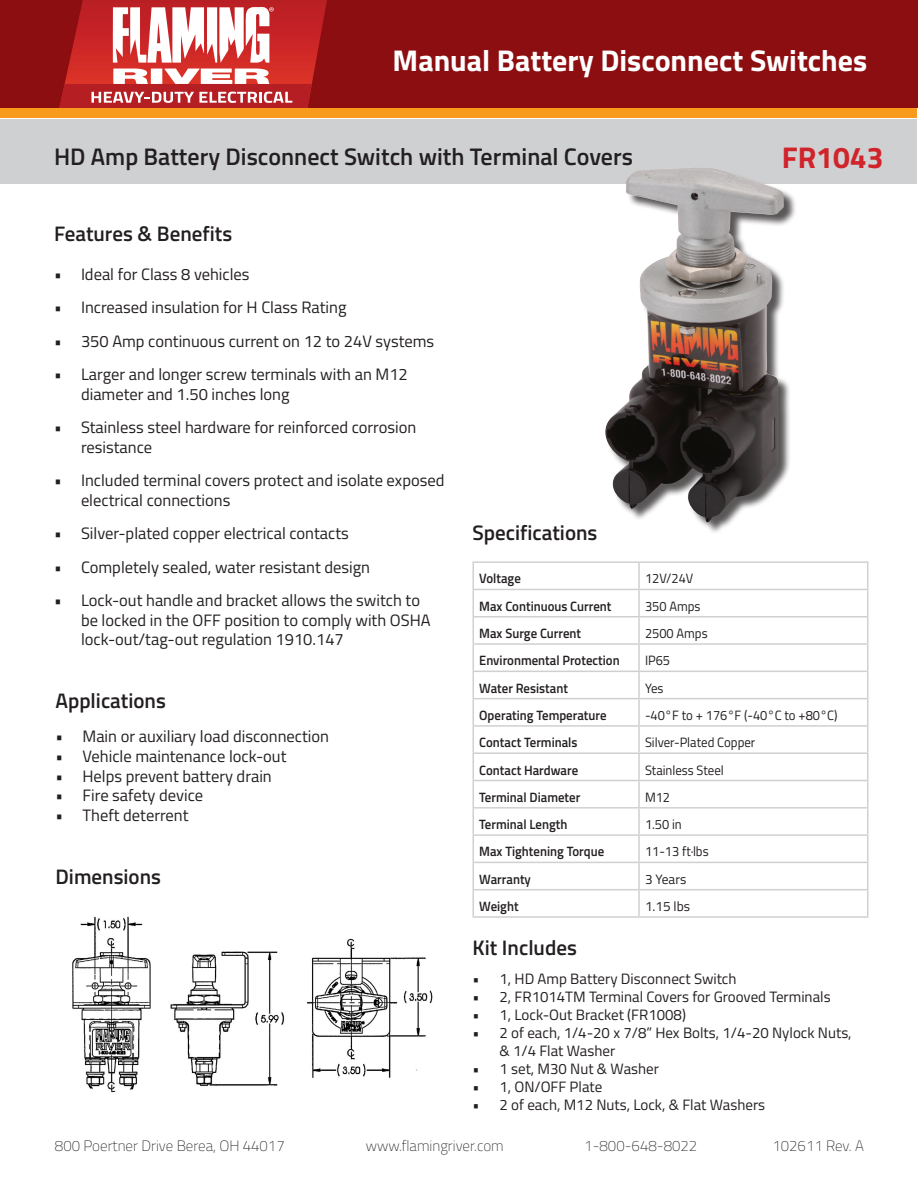
<style>
.page{position:relative;width:918px;height:1188px;background:#fff}
.page>*{position:absolute;margin:0;border:0;box-sizing:border-box;transform-origin:0 0}
.t1{font:700 30px "Titillium Web";color:#fff}
.t2{font:700 30px "Titillium Web";color:#d1232a}
.t3{font:600 24px "Titillium Web";color:#231f20}
.t4{font:600 21px "Titillium Web";color:#231f20}
.t5{font:16.5px/19.8px "Titillium Web";color:#231f20}
.t6{font:15px/18px "Titillium Web";color:#231f20}
.t7{font:100 15px "Titillium Web";color:#231f20}
.t8{font:600 13.5px "Titillium Web";color:#231f20;scale:.95 1}
.t9{font:13.5px "Titillium Web";color:#231f20;scale:.95 1}
.t10{font:13.5px "Titillium Web";color:#231f20}
</style>
<div class="page">
<div style="left:765px;top:119px;width:152px;height:65px;background:#cfd0d2"></div>
<div style="left:0;top:119px;width:765px;height:65px;background:#cfd0d2"></div>
<div style="left:0;top:0;width:918px;height:108px;background:#8d0e11"></div>
<svg style="left:59px;top:0;width:268px;height:108px;background:#d16263"></svg>
<div style="left:1px;top:109px;width:916px;height:9px;background:#f89a1c"></div>
<svg style="left:474px;top:588px;width:393px;height:303px"></svg>
<hr style="left:472px;top:561px;width:167px;height:2px;background:#cfd0d2">
<hr style="left:472px;top:563px;width:2px;height:26px;background:#cfd0d2">
<hr style="left:639px;top:561px;width:229px;height:2px;background:#cfd0d2">
<hr style="left:638px;top:563px;width:2px;height:26px;background:#cfd0d2">
<hr style="left:472px;top:589px;width:167px;height:1px;background:#cfd0d2">
<hr style="left:472px;top:590px;width:2px;height:26px;background:#cfd0d2">
<hr style="left:639px;top:589px;width:229px;height:1px;background:#cfd0d2">
<hr style="left:638px;top:590px;width:2px;height:26px;background:#cfd0d2">
<hr style="left:472px;top:616px;width:167px;height:2px;background:#cfd0d2">
<hr style="left:472px;top:618px;width:2px;height:25px;background:#cfd0d2">
<hr style="left:639px;top:616px;width:229px;height:2px;background:#cfd0d2">
<hr style="left:638px;top:618px;width:2px;height:25px;background:#cfd0d2">
<hr style="left:472px;top:643px;width:167px;height:2px;background:#cfd0d2">
<hr style="left:472px;top:645px;width:2px;height:26px;background:#cfd0d2">
<hr style="left:639px;top:643px;width:229px;height:2px;background:#cfd0d2">
<hr style="left:638px;top:645px;width:2px;height:26px;background:#cfd0d2">
<hr style="left:472px;top:671px;width:167px;height:1px;background:#cfd0d2">
<hr style="left:472px;top:672px;width:2px;height:26px;background:#cfd0d2">
<hr style="left:639px;top:671px;width:229px;height:1px;background:#cfd0d2">
<hr style="left:638px;top:672px;width:2px;height:26px;background:#cfd0d2">
<hr style="left:472px;top:698px;width:167px;height:1px;background:#cfd0d2">
<hr style="left:472px;top:699px;width:2px;height:26px;background:#cfd0d2">
<hr style="left:639px;top:698px;width:229px;height:1px;background:#cfd0d2">
<hr style="left:638px;top:699px;width:2px;height:26px;background:#cfd0d2">
<hr style="left:472px;top:725px;width:167px;height:2px;background:#cfd0d2">
<hr style="left:472px;top:727px;width:2px;height:25px;background:#cfd0d2">
<hr style="left:639px;top:725px;width:229px;height:2px;background:#cfd0d2">
<hr style="left:638px;top:727px;width:2px;height:25px;background:#cfd0d2">
<hr style="left:472px;top:752px;width:167px;height:2px;background:#cfd0d2">
<hr style="left:472px;top:754px;width:2px;height:26px;background:#cfd0d2">
<hr style="left:639px;top:752px;width:229px;height:2px;background:#cfd0d2">
<hr style="left:638px;top:754px;width:2px;height:26px;background:#cfd0d2">
<hr style="left:472px;top:780px;width:167px;height:1px;background:#cfd0d2">
<hr style="left:472px;top:781px;width:2px;height:26px;background:#cfd0d2">
<hr style="left:639px;top:780px;width:229px;height:1px;background:#cfd0d2">
<hr style="left:638px;top:781px;width:2px;height:26px;background:#cfd0d2">
<hr style="left:472px;top:807px;width:167px;height:2px;background:#cfd0d2">
<hr style="left:472px;top:809px;width:2px;height:25px;background:#cfd0d2">
<hr style="left:639px;top:807px;width:229px;height:2px;background:#cfd0d2">
<hr style="left:638px;top:809px;width:2px;height:25px;background:#cfd0d2">
<hr style="left:472px;top:834px;width:167px;height:2px;background:#cfd0d2">
<hr style="left:472px;top:836px;width:2px;height:26px;background:#cfd0d2">
<hr style="left:639px;top:834px;width:229px;height:2px;background:#cfd0d2">
<hr style="left:638px;top:836px;width:2px;height:26px;background:#cfd0d2">
<hr style="left:472px;top:862px;width:167px;height:1px;background:#cfd0d2">
<hr style="left:472px;top:863px;width:2px;height:26px;background:#cfd0d2">
<hr style="left:639px;top:862px;width:229px;height:1px;background:#cfd0d2">
<hr style="left:638px;top:863px;width:2px;height:26px;background:#cfd0d2">
<hr style="left:472px;top:889px;width:167px;height:1px;background:#cfd0d2">
<hr style="left:472px;top:890px;width:2px;height:26px;background:#cfd0d2">
<hr style="left:639px;top:889px;width:229px;height:1px;background:#cfd0d2">
<hr style="left:638px;top:890px;width:2px;height:26px;background:#cfd0d2">
<svg style="left:867px;top:563px;width:1px;height:353px"></svg>
<hr style="left:472px;top:916px;width:167px;height:2px;background:#cfd0d2">
<hr style="left:639px;top:916px;width:229px;height:2px;background:#cfd0d2">
<img style="left:72px;top:916px;width:361px;height:177px">
<div style="left:606px;top:169px;width:191px;height:366px;background:#231f20;opacity:.75"></div>
<img style="left:605px;top:168px;width:173px;height:354px">
<p class="t1" style="left:393px;top:38px;width:476px">Manual Battery Disconnect Switches</p>
<p class="t3" style="left:54px;top:138px;width:581px">HD Amp Battery Disconnect Switch with Terminal Covers</p>
<p class="t2" style="left:782px;top:135px;width:103px">FR1043</p>
<p class="t4" style="left:54px;top:218px;width:180px">Features &amp; Benefits</p>
<p class="t5" style="left:54px;top:264px;width:197px">• Ideal for Class 8 vehicles</p>
<p class="t5" style="left:54px;top:297px;width:294px">• Increased insulation for H Class Rating</p>
<p class="t5" style="left:54px;top:330px;width:382px">• 350 Amp continuous current on 12 to 24V systems</p>
<p class="t5" style="left:81px;top:363px;width:328px;text-indent:-27px">• Larger and longer screw terminals with an M12 diameter and 1.50 inches long</p>
<p class="t5" style="left:81px;top:417px;width:337px;text-indent:-27px">• Stainless steel hardware for reinforced corrosion resistance</p>
<p class="t5" style="left:81px;top:470px;width:365px;text-indent:-27px">• Included terminal covers protect and isolate exposed electrical connections</p>
<p class="t5" style="left:54px;top:523px;width:296px">• Silver-plated copper electrical contacts</p>
<p class="t5" style="left:54px;top:556px;width:318px">• Completely sealed, water resistant design</p>
<p class="t5" style="left:81px;top:589px;width:351px;text-indent:-27px">• Lock-out handle and bracket allows the switch to be locked in the OFF position to comply with OSHA lock-out/tag-out regulation 1910.147</p>
<p class="t4" style="left:56px;top:685px;width:112px">Applications</p>
<p class="t5" style="left:56px;top:726px;width:275px">• Main or auxiliary load disconnection</p>
<p class="t5" style="left:56px;top:745px;width:233px">• Vehicle maintenance lock-out</p>
<p class="t5" style="left:56px;top:765px;width:218px">• Helps prevent battery drain</p>
<p class="t5" style="left:56px;top:785px;width:149px">• Fire safety device</p>
<p class="t5" style="left:56px;top:805px;width:135px">• Theft deterrent</p>
<p class="t4" style="left:56px;top:861px;width:107px">Dimensions</p>
<p class="t4" style="left:472px;top:517px;width:126px">Specifications</p>
<p class="t8" style="left:479px;top:569px;width:45px">Voltage</p>
<p class="t9" style="left:645px;top:569px;width:52px">12V/24V</p>
<p class="t8" style="left:479px;top:596px;width:141px">Max Continuous Current</p>
<p class="t9" style="left:645px;top:596px;width:60px">350 Amps</p>
<p class="t8" style="left:479px;top:623px;width:109px">Max Surge Current</p>
<p class="t9" style="left:645px;top:623px;width:67px">2500 Amps</p>
<p class="t8" style="left:479px;top:650px;width:149px">Environmental Protection</p>
<p class="t9" style="left:645px;top:651px;width:28px">IP65</p>
<p class="t8" style="left:479px;top:678px;width:95px">Water Resistant</p>
<p class="t9" style="left:645px;top:678px;width:21px">Yes</p>
<p class="t8" style="left:479px;top:705px;width:136px">Operating Temperature</p>
<p class="t9" style="left:645px;top:705px;width:204px">-40°F to + 176°F (-40°C to +80°C)</p>
<p class="t8" style="left:479px;top:732px;width:105px">Contact Terminals</p>
<p class="t9" style="left:645px;top:733px;width:118px">Silver-Plated Copper</p>
<p class="t8" style="left:479px;top:760px;width:106px">Contact Hardware</p>
<p class="t9" style="left:645px;top:760px;width:85px">Stainless Steel</p>
<p class="t8" style="left:479px;top:787px;width:108px">Terminal Diameter</p>
<p class="t9" style="left:645px;top:787px;width:28px">M12</p>
<p class="t8" style="left:479px;top:814px;width:94px">Terminal Length</p>
<p class="t9" style="left:645px;top:815px;width:40px">1.50 in</p>
<p class="t8" style="left:479px;top:842px;width:133px">Max Tightening Torque</p>
<p class="t9" style="left:645px;top:842px;width:69px">11-13 ft·lbs</p>
<p class="t8" style="left:479px;top:869px;width:56px">Warranty</p>
<p class="t10" style="left:645px;top:869px;width:43px">3 Years</p>
<p class="t8" style="left:479px;top:896px;width:43px">Weight</p>
<p class="t10" style="left:645px;top:896px;width:47px">1.15 lbs</p>
<p class="t4" style="left:472px;top:932px;width:106px">Kit Includes</p>
<p class="t6" style="left:472px;top:969px;width:266px">• 1, HD Amp Battery Disconnect Switch</p>
<p class="t6" style="left:472px;top:987px;width:360px">• 2, FR1014TM Terminal Covers for Grooved Terminals</p>
<p class="t6" style="left:472px;top:1005px;width:215px">• 1, Lock-Out Bracket (FR1008)</p>
<p class="t6" style="left:500px;top:1023px;width:354px;text-indent:-27px">• 2 of each, 1/4-20 x 7/8” Hex Bolts, 1/4-20 Nylock Nuts, &amp; 1/4 Flat Washer</p>
<p class="t6" style="left:472px;top:1059px;width:188px">• 1 set, M30 Nut &amp; Washer</p>
<p class="t6" style="left:472px;top:1077px;width:131px">• 1, ON/OFF Plate</p>
<p class="t6" style="left:472px;top:1095px;width:294px">• 2 of each, M12 Nuts, Lock, &amp; Flat Washers</p>
<p class="t7" style="left:55px;top:1135px;width:231px">800 Poertner Drive Berea, OH 44017</p>
<p class="t7" style="left:366px;top:1135px;width:140px">www.flamingriver.com</p>
<p class="t7" style="left:584px;top:1135px;width:115px">1-800-648-8022</p>
<p class="t7" style="left:772px;top:1135px;width:93px">102611 Rev. A</p>
</div>
